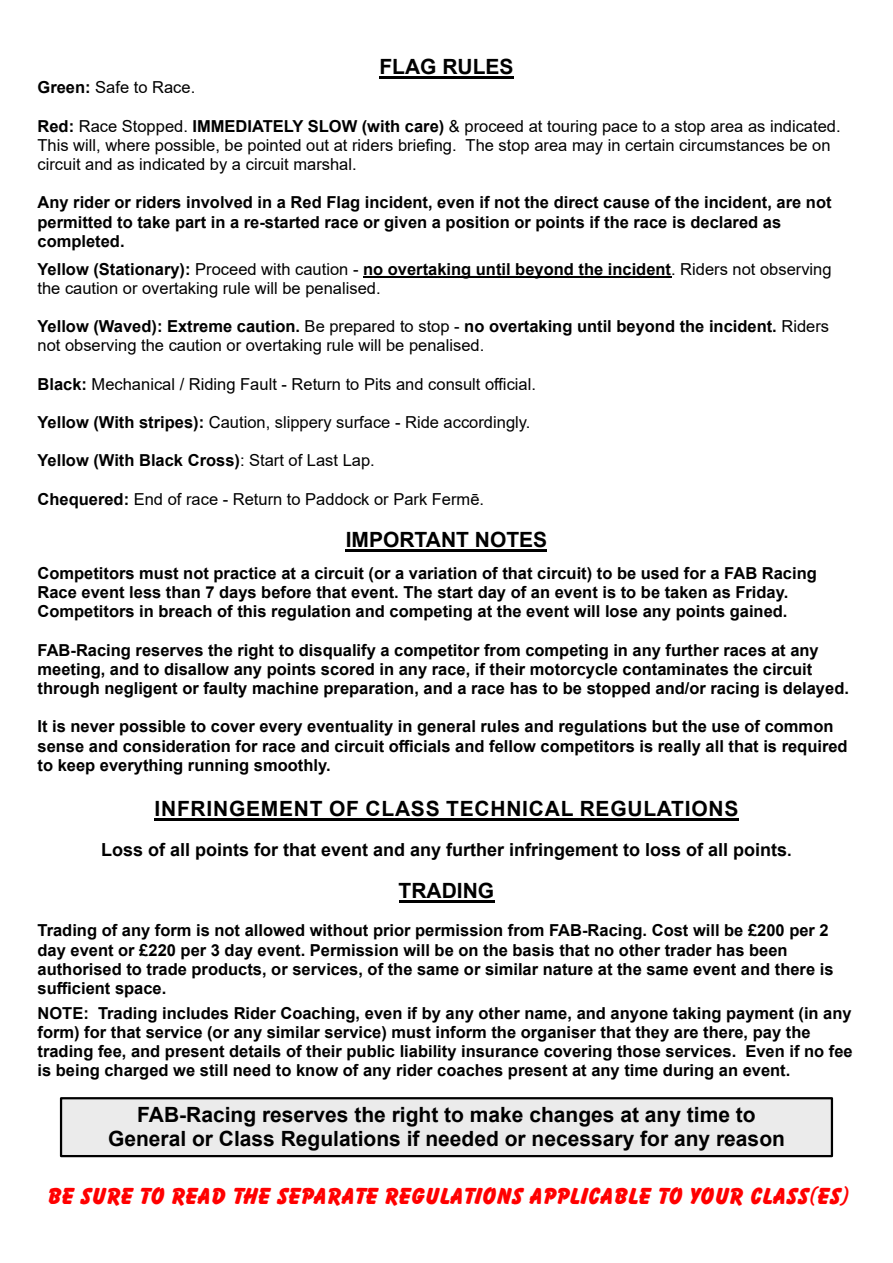
<style>
.page{position:relative;width:893px;height:1263px;background:#fff}
.page>*{position:absolute;margin:0;border:0;box-sizing:border-box;transform-origin:0 0}
.t1{font:22.5px "Balloonist SF Bold";color:#f00}
.t2{font:700 21px/24.5px "Arial";color:#000;text-align:center}
.t3{font:700 21px "Arial";letter-spacing:.035em;color:#000}
.t4{font:700 18px "Arial";color:#000}
.t5{font:700 16.5px/19.2px "Arial";color:#000}
.t6{font:16.5px/19.2px "Arial";color:#000}
.s1{font-weight:700}
.s2{font-weight:400}
.s3{font-size:16.5px}
</style>
<div class="page">
<div style="left:60px;top:1097px;width:773px;height:60px;background:#ebebeb;border:2px solid #000"></div>
<hr style="left:379px;top:76px;width:135px;height:3px;background:#000">
<hr style="left:363px;top:276px;width:308px;height:2px;background:#000">
<hr style="left:346px;top:549px;width:201px;height:2px;background:#000">
<hr style="left:154px;top:818px;width:585px;height:2px;background:#000">
<hr style="left:399px;top:900px;width:95px;height:2px;background:#000">
<p class="t2" style="left:379px;top:57px;width:136px">FLAG RULES</p>
<p class="t6" style="left:38px;top:80px;width:159px"><span class="s1">Green:</span> Safe to Race.</p>
<p class="t6" style="left:38px;top:118px;width:805px"><span class="s1">Red:</span> Race Stopped. <span class="s1">IMMEDIATELY SLOW (with care)</span> &amp; proceed at touring pace to a stop area as indicated.<br>This will, where possible, be pointed out at riders briefing. The stop area may in certain circumstances be on circuit and as indicated by a circuit marshal.</p>
<p class="t5" style="left:38px;top:195px;width:795px">Any rider or riders involved in a Red Flag incident, even if not the direct cause of the incident, are not permitted to take part in a re-started race or given a position or points if the race is declared as completed.</p>
<p class="t6" style="left:38px;top:261px;width:796px"><span class="s1">Yellow (Stationary):</span> Proceed with caution - <span class="s1">no overtaking until beyond the incident</span>. Riders not observing the caution or overtaking rule will be penalised.</p>
<p class="t6" style="left:38px;top:318px;width:793px"><span class="s1">Yellow (Waved): Extreme caution.</span> Be prepared to stop - <span class="s1">no overtaking until beyond the incident.</span> Riders not observing the caution or overtaking rule will be penalised.</p>
<p class="t6" style="left:38px;top:376px;width:500px"><span class="s1">Black:</span> Mechanical / Riding Fault - Return to Pits and consult official.</p>
<p class="t6" style="left:38px;top:414px;width:494px"><span class="s1">Yellow (With stripes):</span> Caution, slippery surface - Ride accordingly.</p>
<p class="t5" style="left:38px;top:452px;width:339px">Yellow (With Black Cross)<span class="s2">: Start of Last Lap.</span></p>
<p class="t6" style="left:38px;top:491px;width:448px"><span class="s1">Chequered:</span> End of race - Return to Paddock or Park Fermē.</p>
<p class="t2" style="left:346px;top:529px;width:203px">IMPORTANT NOTES</p>
<p class="t5" style="left:38px;top:565px;width:781px">Competitors must not practice at a circuit (or a variation of that circuit) to be used for a FAB Racing<br>Race event less than 7 days before that event. The start day of an event is to be taken as Friday.<br>Competitors in breach of this regulation and competing at the event will lose any points gained.</p>
<p class="t5" style="left:38px;top:642px;width:813px">FAB-Racing reserves the right to disqualify a competitor from competing in any further races at any meeting, and to disallow any points scored in any race, if their motorcycle contaminates the circuit through negligent or faulty machine preparation, and a race has to be stopped and/or racing is delayed.</p>
<p class="t5" style="left:38px;top:719px;width:812px">It is never possible to cover every eventuality in general rules and regulations but the use of common sense and consideration for race and circuit officials and fellow competitors is really all that is required to keep everything running smoothly.</p>
<p class="t3" style="left:155px;top:800px;width:585px">INFRINGEMENT OF CLASS TECHNICAL REGULATIONS</p>
<p class="t4" style="left:101px;top:843px;width:692px">Loss of all points for that event and any further infringement to loss of all points<span class="s3">.</span></p>
<p class="t2" style="left:399px;top:880px;width:97px">TRADING</p>
<p class="t5" style="left:38px;top:922px;width:797px">Trading of any form is not allowed without prior permission from FAB-Racing. Cost will be £200 per 2 day event or £220 per 3 day event. Permission will be on the basis that no other trader has been authorised to trade products, or services, of the same or similar nature at the same event and there is sufficient space.</p>
<p class="t5" style="left:38px;top:1005px;width:817px">NOTE: Trading includes Rider Coaching, even if by any other name, and anyone taking payment (in any form) for that service (or any similar service) must inform the organiser that they are there, pay the trading fee, and present details of their public liability insurance covering those services. Even if no fee is being charged we still need to know of any rider coaches present at any time during an event.</p>
<p class="t2" style="left:108px;top:1104px;width:678px">FAB-Racing reserves the right to make changes at any time to<br>General or Class Regulations if needed or necessary for any reason</p>
<h1 class="t1" style="left:45px;top:1187px;width:803px">BE SURE TO READ THE SEPARATE REGULATIONS APPLICABLE TO YOUR CLASS(es)</h1>
</div>
